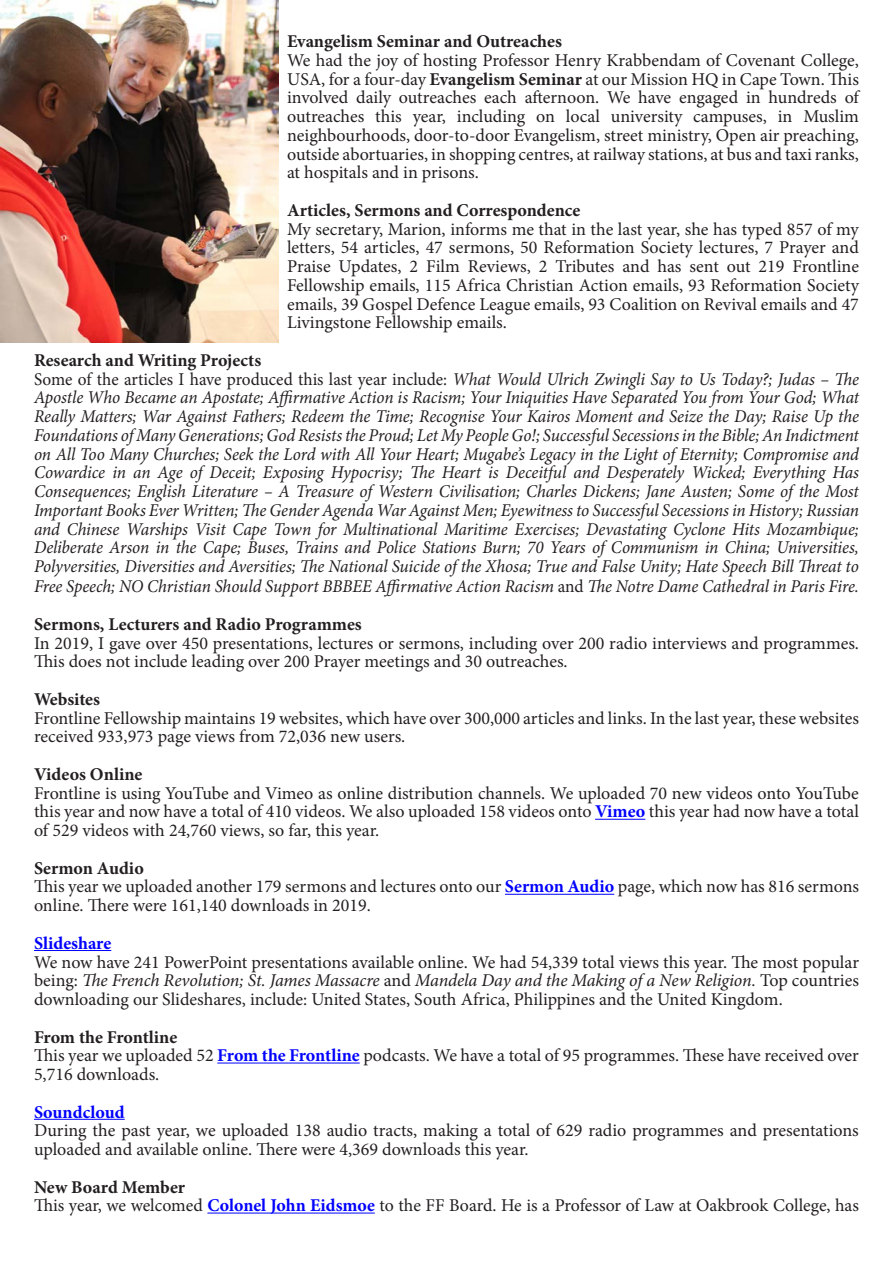
<style>
.page{position:relative;width:893px;height:1263px;background:#fff}
.page>*{position:absolute;margin:0;border:0;box-sizing:border-box;transform-origin:0 0}
.t1{font:18px/18.8px "Minion Pro";color:#231f20}
.HTML_Preformatted{font:italic 18px/18.8px "Minion Pro";letter-spacing:-.01em;color:#231f20;text-align:justify;scale:.96 1}
.t2{font:700 18px "Minion Pro";color:#231f20}
.t3{font:700 18px "Minion Pro";color:#00f}
.s1{font-weight:700}
.s2{font-style:normal}
.s3{font-weight:700;color:#00f}
.s4{font-style:italic}
</style>
<div class="page">
<hr style="left:595px;top:819px;width:50px;height:1px;background:#00f">
<hr style="left:505px;top:894px;width:109px;height:1px;background:#00f">
<hr style="left:34px;top:950px;width:77px;height:1px;background:#00f">
<hr style="left:217px;top:1062px;width:143px;height:1px;background:#00f">
<hr style="left:34px;top:1119px;width:91px;height:1px;background:#00f">
<hr style="left:207px;top:1212px;width:168px;height:1px;background:#00f">
<img style="left:0;top:0;width:279px;height:343px">
<p class="t2" style="left:287px;top:29px;width:276px">Evangelism Seminar and Outreaches</p>
<p class="t1" style="left:287px;top:51px;width:573px;text-align:justify">We had the joy of hosting Professor Henry Krabbendam of Covenant College, USA, for a four-day <span class="s1">Evangelism Seminar</span> at our Mission HQ in Cape Town. This involved daily outreaches each afternoon. We have engaged in hundreds of outreaches this year, including on local university campuses, in Muslim neighbourhoods, door-to-door Evangelism, street ministry, Open air preaching, outside abortuaries, in shopping centres, at railway stations, at bus and taxi ranks, at hospitals and in prisons.</p>
<p class="t2" style="left:287px;top:197px;width:295px">Articles, Sermons and Correspondence</p>
<p class="t1" style="left:287px;top:220px;width:573px;text-align:justify">My secretary, Marion, informs me that in the last year, she has typed 857 of my letters, 54 articles, 47 sermons, 50 Reformation Society lectures, 7 Prayer and Praise Updates, 2 Film Reviews, 2 Tributes and has sent out 219 Frontline Fellowship emails, 115 Africa Christian Action emails, 93 Reformation Society emails, 39 Gospel Defence League emails, 93 Coalition on Revival emails and 47<br>Livingstone Fellowship emails.</p>
<p class="t2" style="left:34px;top:347px;width:229px">Research and Writing Projects</p>
<p class="HTML_Preformatted" style="left:34px;top:369px;width:861px"><span class="s2">Some of the articles I have produced this last year include:</span> What Would Ulrich Zwingli Say to Us Today?; Judas – The Apostle Who Became an Apostate; Affirmative Action is Racism; Your Iniquities Have Separated You from Your God; What Really Matters; War Against Fathers; Redeem the Time; Recognise Your Kairos Moment and Seize the Day; Raise Up the Foundations of Many Generations; God Resists the Proud; Let My People Go!; Successful Secessions in the Bible; An Indictment on All Too Many Churches; Seek the Lord with All Your Heart; Mugabe’s Legacy in the Light of Eternity; Compromise and Cowardice in an Age of Deceit; Exposing Hypocrisy; The Heart is Deceitful and Desperately Wicked; Everything Has Consequences; English Literature – A Treasure of Western Civilisation; Charles Dickens; Jane Austen; Some of the Most Important Books Ever Written; The Gender Agenda War Against Men; Eyewitness to Successful Secessions in History; Russian and Chinese Warships Visit Cape Town for Multinational Maritime Exercises; Devastating Cyclone Hits Mozambique; Deliberate Arson in the Cape; Buses, Trains and Police Stations Burn; 70 Years of Communism in China; Universities, Polyversities, Diversities and Aversities; The National Suicide of the Xhosa; True and False Unity; Hate Speech Bill Threat to Free Speech; NO Christian Should Support BBBEE Affirmative Action Racism <span class="s2">and</span> The Notre Dame Cathedral in Paris Fire.</p>
<p class="t2" style="left:34px;top:611px;width:329px">Sermons, Lecturers and Radio Programmes</p>
<p class="t1" style="left:34px;top:634px;width:826px">In 2019, I gave over 450 presentations, lectures or sermons, including over 200 radio interviews and programmes.<br>This does not include leading over 200 Prayer meetings and 30 outreaches.</p>
<p class="t2" style="left:34px;top:686px;width:68px">Websites</p>
<p class="t1" style="left:34px;top:709px;width:826px">Frontline Fellowship maintains 19 websites, which have over 300,000 articles and links. In the last year, these websites received 933,973 page views from 72,036 new users.</p>
<p class="t2" style="left:34px;top:761px;width:110px">Videos Online</p>
<p class="t1" style="left:34px;top:784px;width:826px;text-align:justify">Frontline is using YouTube and Vimeo as online distribution channels. We uploaded 70 new videos onto YouTube this year and now have a total of 410 videos. We also uploaded 158 videos onto <span class="s3">Vimeo</span> this year had now have a total of 529 videos with 24,760 views, so far, this year.</p>
<p class="t2" style="left:34px;top:855px;width:111px">Sermon Audio</p>
<p class="t1" style="left:34px;top:877px;width:826px">This year we uploaded another 179 sermons and lectures onto our <span class="s3">Sermon Audio</span> page, which now has 816 sermons online. There were 161,140 downloads in 2019.</p>
<p class="t3" style="left:34px;top:930px;width:79px">Slideshare</p>
<p class="t1" style="left:34px;top:952px;width:826px;text-align:justify">We now have 241 PowerPoint presentations available online. We had 54,339 total views this year. The most popular being: <span class="s4">The French Revolution; St. James Massacre</span> and <span class="s4">Mandela Day and the Making of a New Religion.</span> Top countries downloading our Slideshares, include: United States, South Africa, Philippines and the United Kingdom.</p>
<p class="t2" style="left:34px;top:1024px;width:145px">From the Frontline</p>
<p class="t1" style="left:34px;top:1046px;width:826px">This year we uploaded 52 <span class="s3">From the Frontline</span> podcasts. We have a total of 95 programmes. These have received over<br>5,716 downloads.</p>
<p class="t3" style="left:34px;top:1099px;width:92px">Soundcloud</p>
<p class="t1" style="left:34px;top:1121px;width:826px">During the past year, we uploaded 138 audio tracts, making a total of 629 radio programmes and presentations uploaded and available online. There were 4,369 downloads this year.</p>
<p class="t2" style="left:34px;top:1174px;width:153px">New Board Member</p>
<p class="t1" style="left:34px;top:1196px;width:826px">This year, we welcomed <span class="s3">Colonel John Eidsmoe</span> to the FF Board. He is a Professor of Law at Oakbrook College, has</p>
</div>
